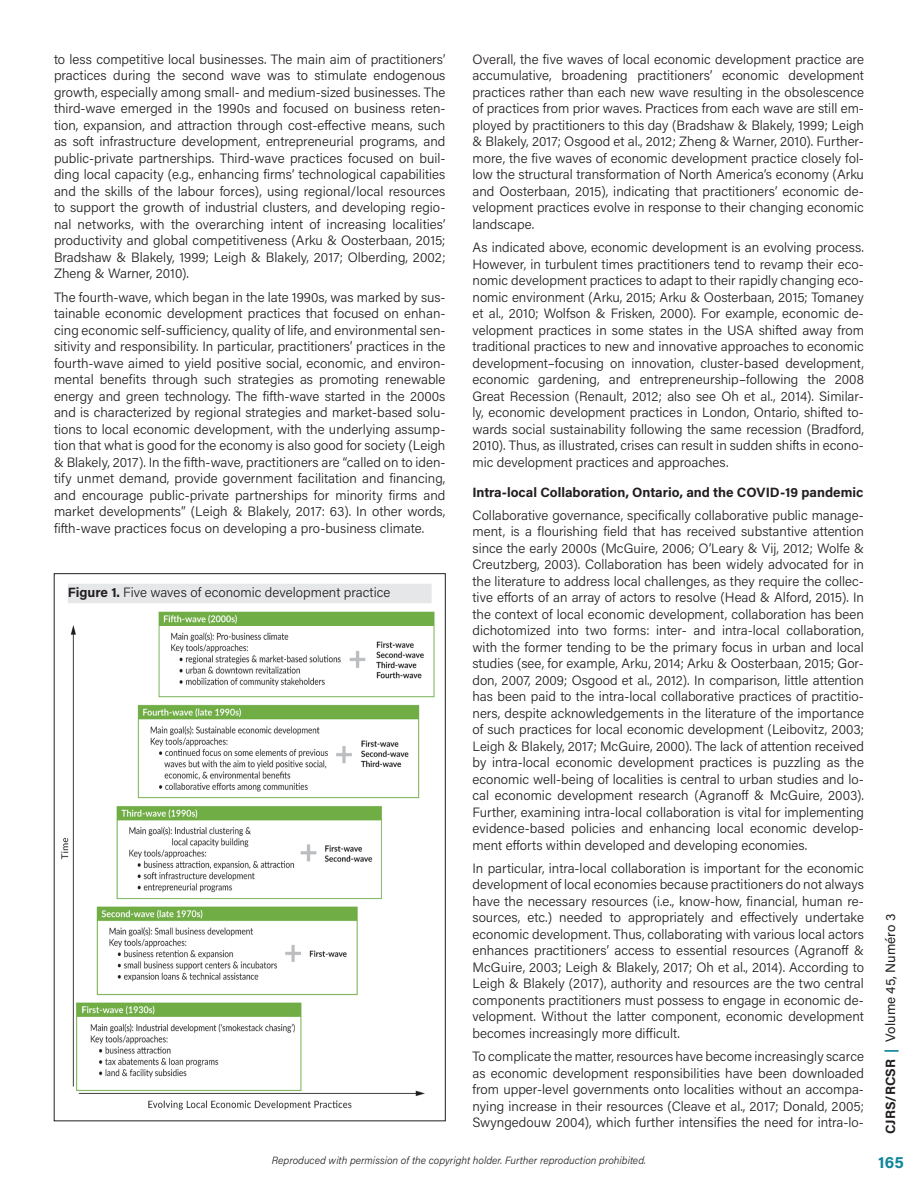
<style>
.page{position:relative;width:918px;height:1188px;background:#fff}
.page>*{position:absolute;margin:0;border:0;box-sizing:border-box;transform-origin:0 0}
.t1{font:700 16.5px "Acumin Pro";color:#10879a}
.t2{font:300 13.5px/16.5px "Acumin Pro";color:#231f20;text-align:justify}
.t3{font:700 13.5px "Acumin Pro";color:#231f20}
.t4{font:13.5px "Acumin Pro";color:#231f20}
.t5{font:italic 300 10.5px "Acumin Pro";color:#231f20}
.s1{font-weight:700}
.s2{font-weight:700;color:#10879a}
</style>
<div class="page">
<div style="left:68px;top:584px;width:364px;height:19px;background:#e6e7e9"></div>
<img style="left:81px;top:611px;width:354px;height:479px">
<img style="left:61px;top:626px;width:20px;height:464px">
<img style="left:76px;top:1090px;width:349px;height:20px">
<p class="t2" style="left:54px;top:50px;width:393px">to less competitive local businesses. The main aim of practitioners’ practices during the second wave was to stimulate endogenous growth, especially among small- and medium-sized businesses. The third-wave emerged in the 1990s and focused on business reten&shy;tion, expansion, and attraction through cost-effective means, such as soft infrastructure development, entrepreneurial programs, and public-private partnerships. Third-wave practices focused on buil&shy;ding local capacity (e.g., enhancing firms’ technological capabilities and the skills of the labour forces), using regional/local resources to support the growth of industrial clusters, and developing regio&shy;nal networks, with the overarching intent of increasing localities’ productivity and global competitiveness (Arku &amp; Oosterbaan, 2015; Bradshaw &amp; Blakely, 1999; Leigh &amp; Blakely, 2017; Olberding, 2002; Zheng &amp; Warner, 2010).</p>
<p class="t2" style="left:54px;top:288px;width:393px">The fourth-wave, which began in the late 1990s, was marked by sus&shy;tainable economic development practices that focused on enhan&shy;cing economic self-sufficiency, quality of life, and environmental sen&shy;sitivity and responsibility. In particular, practitioners’ practices in the fourth-wave aimed to yield positive social, economic, and environ&shy;mental benefits through such strategies as promoting renewable energy and green technology. The fifth-wave started in the 2000s and is characterized by regional strategies and market-based solu&shy;tions to local economic development, with the underlying assump&shy;tion that what is good for the economy is also good for society (Leigh &amp; Blakely, 2017). In the fifth-wave, practitioners are “called on to iden&shy;tify unmet demand, provide government facilitation and financing, and encourage public-private partnerships for minority firms and market developments” (Leigh &amp; Blakely, 2017: 63). In other words, fifth-wave practices focus on developing a pro-business climate.</p>
<p class="t2" style="left:68px;top:584px;width:324px"><span class="s1">Figure 1.</span> Five waves of economic development practice</p>
<p class="t2" style="left:472px;top:50px;width:393px">Overall, the five waves of local economic development practice are accumulative, broadening practitioners’ economic development practices rather than each new wave resulting in the obsolescence of practices from prior waves. Practices from each wave are still em&shy;ployed by practitioners to this day (Bradshaw &amp; Blakely, 1999; Leigh &amp; Blakely, 2017; Osgood et al., 2012; Zheng &amp; Warner, 2010). Further&shy;more, the five waves of economic development practice closely fol&shy;low the structural transformation of North America’s economy (Arku and Oosterbaan, 2015), indicating that practitioners’ economic de&shy;velopment practices evolve in response to their changing economic landscape.</p>
<p class="t2" style="left:472px;top:239px;width:393px">As indicated above, economic development is an evolving process.<br>However, in turbulent times practitioners tend to revamp their eco&shy;nomic development practices to adapt to their rapidly changing eco&shy;nomic environment (Arku, 2015; Arku &amp; Oosterbaan, 2015; Tomaney et al., 2010; Wolfson &amp; Frisken, 2000). For example, economic de&shy;velopment practices in some states in the USA shifted away from traditional practices to new and innovative approaches to economic development–focusing on innovation, cluster-based development, economic gardening, and entrepreneurship–following the 2008<br>Great Recession (Renault, 2012; also see Oh et al., 2014). Similar&shy;ly, economic development practices in London, Ontario, shifted to&shy;wards social sustainability following the same recession (Bradford, 2010). Thus, as illustrated, crises can result in sudden shifts in econo&shy;mic development practices and approaches.</p>
<p class="t3" style="left:472px;top:482px;width:392px">Intra-local Collaboration, Ontario, and the COVID-19 pandemic</p>
<p class="t2" style="left:472px;top:506px;width:393px">Collaborative governance, specifically collaborative public manage&shy;ment, is a flourishing field that has received substantive attention since the early 2000s (McGuire, 2006; O’Leary &amp; Vij, 2012; Wolfe &amp; Creutzberg, 2003). Collaboration has been widely advocated for in the literature to address local challenges, as they require the collec&shy;tive efforts of an array of actors to resolve (Head &amp; Alford, 2015). In the context of local economic development, collaboration has been dichotomized into two forms: inter- and intra-local collaboration, with the former tending to be the primary focus in urban and local studies (see, for example, Arku, 2014; Arku &amp; Oosterbaan, 2015; Gor&shy;don, 2007, 2009; Osgood et al., 2012). In comparison, little attention has been paid to the intra-local collaborative practices of practitio&shy;ners, despite acknowledgements in the literature of the importance of such practices for local economic development (Leibovitz, 2003; Leigh &amp; Blakely, 2017; McGuire, 2000). The lack of attention received by intra-local economic development practices is puzzling as the economic well-being of localities is central to urban studies and lo&shy;cal economic development research (Agranoff &amp; McGuire, 2003).<br>Further, examining intra-local collaboration is vital for implementing evidence-based policies and enhancing local economic develop&shy;ment efforts within developed and developing economies.</p>
<p class="t2" style="left:472px;top:859px;width:393px">In particular, intra-local collaboration is important for the economic development of local economies because practitioners do not always have the necessary resources (i.e., know-how, financial, human re&shy;sources, etc.) needed to appropriately and effectively undertake economic development. Thus, collaborating with various local actors enhances practitioners’ access to essential resources (Agranoff &amp; McGuire, 2003; Leigh &amp; Blakely, 2017; Oh et al., 2014). According to Leigh &amp; Blakely (2017), authority and resources are the two central components practitioners must possess to engage in economic de&shy;velopment. Without the latter component, economic development becomes increasingly more difficult.</p>
<p class="t2" style="left:472px;top:1048px;width:393px">To complicate the matter, resources have become increasingly scarce as economic development responsibilities have been downloaded from upper-level governments onto localities without an accompa&shy;nying increase in their resources (Cleave et al., 2017; Donald, 2005; Swyngedouw 2004), which further intensifies the need for intra-lo-</p>
<p class="t4" style="left:881px;top:1134px;width:222px;rotate:-90deg"><span class="s1">CJRS/RCSR</span> <span class="s2">|</span> Volume 45, Numéro 3</p>
<p class="t5" style="left:272px;top:1153px;width:376px">Reproduced with permission of the copyright holder. Further reproduction prohibited.</p>
<p class="t1" style="left:878px;top:1150px;width:27px">165</p>
</div>
